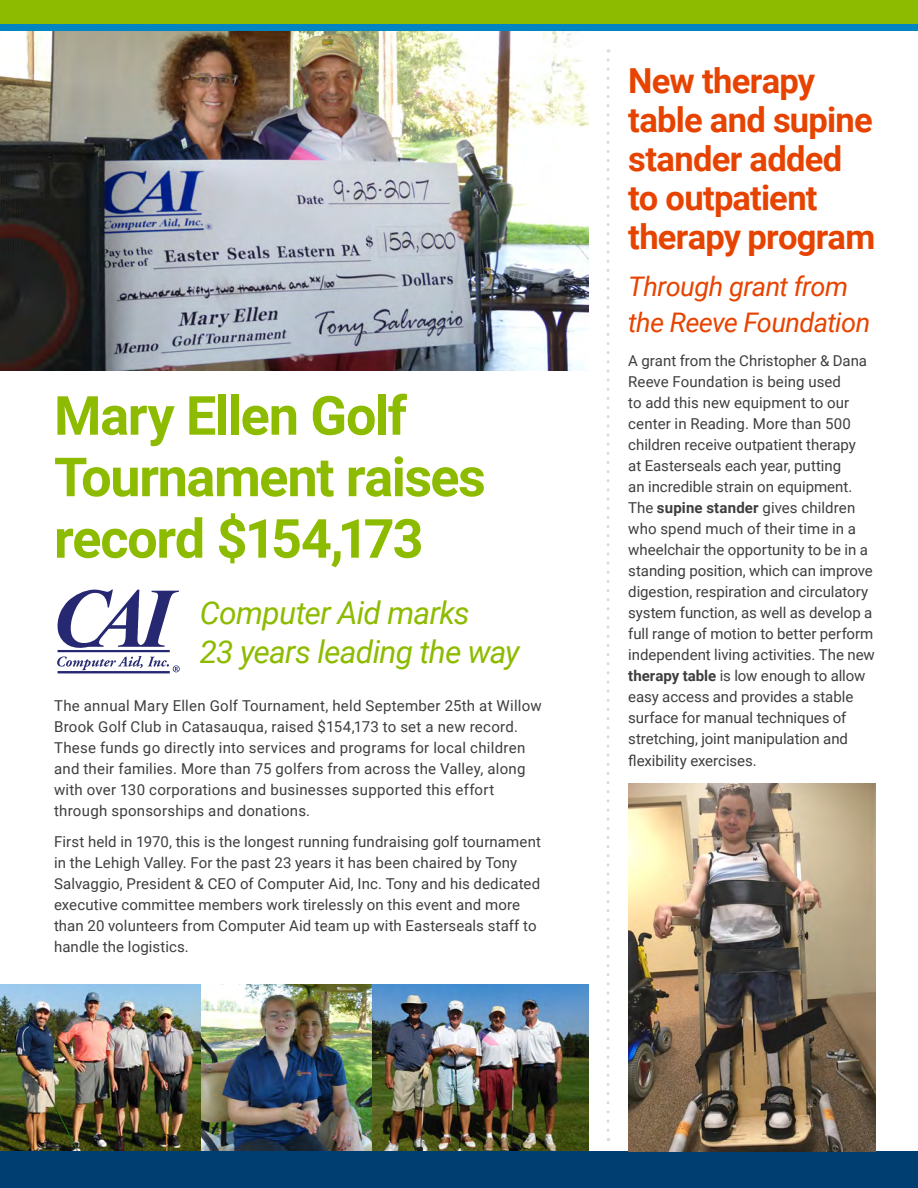
<style>
.page{position:relative;width:918px;height:1188px;background:#fff}
.page>*{position:absolute;margin:0;border:0;box-sizing:border-box;transform-origin:0 0}
.t1{font:700 54px/61.5px "Roboto";letter-spacing:-.025em;color:#8dbb00}
.t2{font:700 34.5px/39px "Roboto";letter-spacing:-.02em;color:#e74300}
.t3{font:italic 31.5px/39px "Roboto";letter-spacing:-.025em;color:#8dbb00}
.t4{font:italic 27px/36px "Roboto";letter-spacing:-.025em;color:#e74300}
.t5{font:15px/21px "Roboto";letter-spacing:.005em;color:#3e3e3f}
.s1{font-weight:700}
</style>
<div class="page">
<img style="left:0;top:31px;width:588px;height:339px">
<img style="left:372px;top:984px;width:216px;height:167px">
<img style="left:0;top:984px;width:201px;height:167px">
<img style="left:201px;top:984px;width:171px;height:167px">
<div style="left:0;top:0;width:917px;height:25px;background:#8dbb00"></div>
<div style="left:0;top:25px;width:917px;height:6px;background:#0084c2"></div>
<div style="left:0;top:1151px;width:917px;height:37px;background:#003d71"></div>
<svg style="left:57px;top:590px;width:122px;height:58px"></svg>
<hr style="left:57px;top:650px;width:113px;height:2px;background:#272872">
<hr style="left:57px;top:671px;width:113px;height:2px;background:#272872">
<svg style="left:57px;top:656px;width:123px;height:16px"></svg>
<svg style="left:606px;top:60px;width:3px;height:1081px"></svg>
<img style="left:628px;top:783px;width:246px;height:368px">
<p class="t1" style="left:54px;top:383px;width:433px">Mary Ellen Golf<br>Tournament raises record $154,173</p>
<p class="t3" style="left:200px;top:592px;width:321px">Computer Aid marks<br>23 years leading the way</p>
<p class="t5" style="left:54px;top:694px;width:489px">The annual Mary Ellen Golf Tournament, held September 25th at Willow Brook Golf Club in Catasauqua, raised $154,173 to set a new record.<br>These funds go directly into services and programs for local children and their families. More than 75 golfers from across the Valley, along with over 130 corporations and businesses supported this effort through sponsorships and donations.</p>
<p class="t5" style="left:54px;top:831px;width:488px">First held in 1970, this is the longest running fundraising golf tournament in the Lehigh Valley. For the past 23 years it has been chaired by Tony Salvaggio, President &amp; CEO of Computer Aid, Inc. Tony and his dedicated executive committee members work tirelessly on this event and more than 20 volunteers from Computer Aid team up with Easterseals staff to handle the logistics.</p>
<p class="t2" style="left:628px;top:60px;width:248px">New therapy table and supine stander added to outpatient therapy program</p>
<p class="t4" style="left:628px;top:267px;width:243px">Through grant from the Reeve Foundation</p>
<p class="t5" style="left:628px;top:350px;width:248px">A grant from the Christopher &amp; Dana Reeve Foundation is being used<br>to add this new equipment to our center in Reading. More than 500 children receive outpatient therapy<br>at Easterseals each year, putting<br>an incredible strain on equipment.<br>The <span class="s1">supine stander</span> gives children who spend much of their time in a wheelchair the opportunity to be in a standing position, which can improve digestion, respiration and circulatory system function, as well as develop a full range of motion to better perform independent living activities. The new <span class="s1">therapy table</span> is low enough to allow easy access and provides a stable surface for manual techniques of stretching, joint manipulation and flexibility exercises.</p>
</div>
